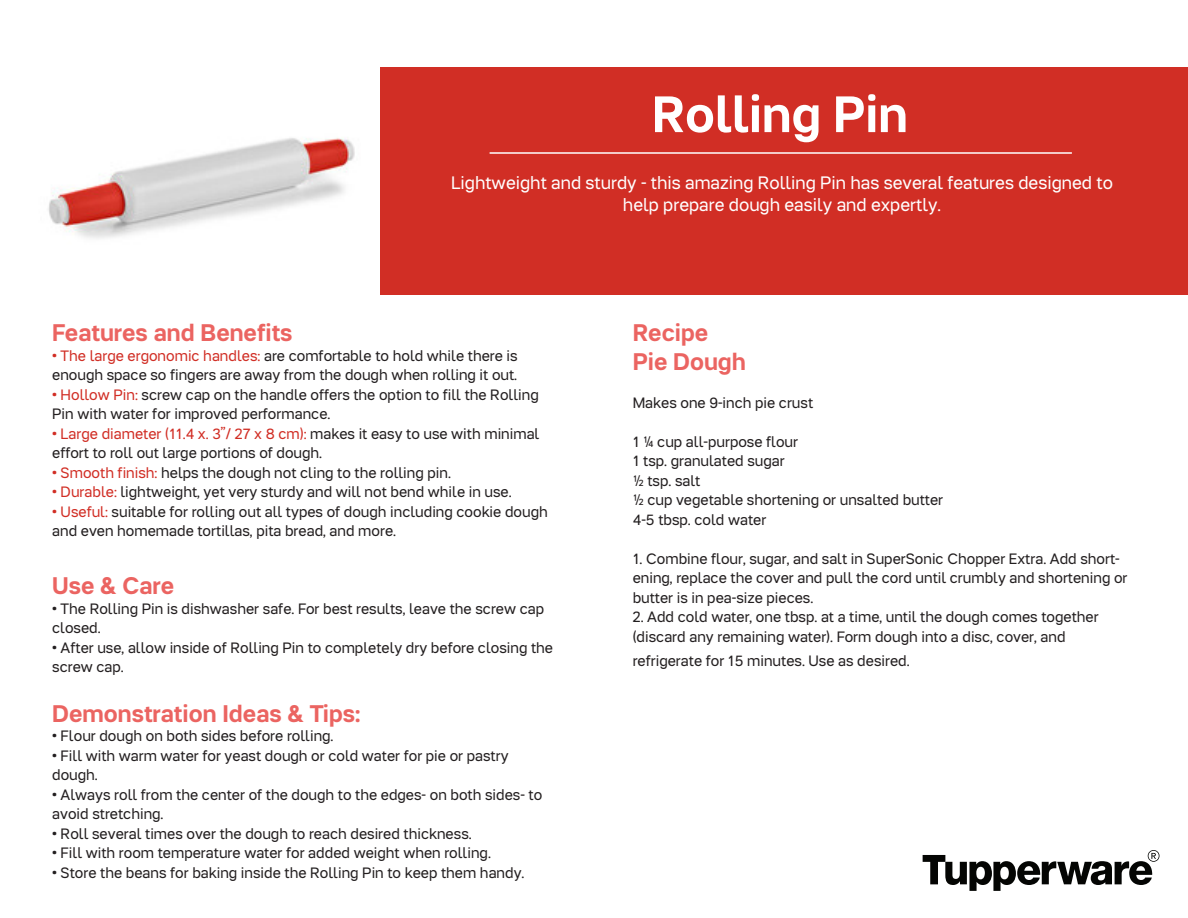
<style>
.page{position:relative;width:1188px;height:918px;background:#fff}
.page>*{position:absolute;margin:0;border:0;box-sizing:border-box;transform-origin:0 0}
.t1{font:700 51px "Tupper PRO";color:#fff}
.t2{font:700 24px "Tupper PRO";color:#eb6461}
.t3{font:18px/21.6px "Tupper PRO";color:#fff;text-align:center}
.t4{font:15px/19.5px "Tupper PRO";color:#231f20}
.s1{color:#d12e25}
</style>
<div class="page">
<svg style="left:923px;top:850px;width:237px;height:41px"></svg>
<div style="left:380px;top:68px;width:808px;height:227px;background:#d12e25"></div>
<hr style="left:490px;top:152px;width:582px;height:2px;background:#fff">
<img style="left:48px;top:137px;width:307px;height:102px">
<p class="t1" style="left:652px;top:85px;width:257px">Rolling Pin</p>
<p class="t3" style="left:451px;top:172px;width:663px">Lightweight and sturdy - this amazing Rolling Pin has several features designed to help prepare dough easily and expertly.</p>
<p class="t2" style="left:52px;top:319px;width:242px">Features and Benefits</p>
<p class="t4" style="left:52px;top:346px;width:467px"><span class="s1">• The large ergonomic handles:</span> are comfortable to hold while there is enough space so fingers are away from the dough when rolling it out.</p>
<p class="t4" style="left:52px;top:385px;width:488px"><span class="s1">• Hollow Pin:</span> screw cap on the handle offers the option to fill the Rolling<br>Pin with water for improved performance.</p>
<p class="t4" style="left:52px;top:424px;width:489px"><span class="s1">• Large diameter (11.4 x. 3”/ 27 x 8 cm):</span> makes it easy to use with minimal effort to roll out large portions of dough.</p>
<p class="t4" style="left:52px;top:463px;width:400px"><span class="s1">• Smooth finish:</span> helps the dough not cling to the rolling pin.</p>
<p class="t4" style="left:52px;top:483px;width:461px"><span class="s1">• Durable:</span> lightweight, yet very sturdy and will not bend while in use.</p>
<p class="t4" style="left:52px;top:502px;width:497px"><span class="s1">• Useful:</span> suitable for rolling out all types of dough including cookie dough and even homemade tortillas, pita bread, and more.</p>
<p class="t2" style="left:52px;top:572px;width:124px">Use &amp; Care</p>
<p class="t4" style="left:52px;top:599px;width:493px">• The Rolling Pin is dishwasher safe. For best results, leave the screw cap closed.</p>
<p class="t4" style="left:52px;top:638px;width:502px">• After use, allow inside of Rolling Pin to completely dry before closing the screw cap.</p>
<p class="t2" style="left:52px;top:699px;width:310px">Demonstration Ideas &amp; Tips:</p>
<p class="t4" style="left:52px;top:726px;width:283px">• Flour dough on both sides before rolling.</p>
<p class="t4" style="left:52px;top:746px;width:458px">• Fill with warm water for yeast dough or cold water for pie or pastry dough.</p>
<p class="t4" style="left:52px;top:785px;width:492px">• Always roll from the center of the dough to the edges- on both sides- to avoid stretching.</p>
<p class="t4" style="left:52px;top:824px;width:421px">• Roll several times over the dough to reach desired thickness.</p>
<p class="t4" style="left:52px;top:843px;width:440px">• Fill with room temperature water for added weight when rolling.</p>
<p class="t4" style="left:52px;top:863px;width:474px">• Store the beans for baking inside the Rolling Pin to keep them handy.</p>
<p class="t2" style="left:633px;top:319px;width:77px">Recipe</p>
<p class="t2" style="left:633px;top:348px;width:115px">Pie Dough</p>
<p class="t4" style="left:633px;top:393px;width:182px">Makes one 9-inch pie crust</p>
<p class="t4" style="left:633px;top:432px;width:167px">1 ¼ cup all-purpose flour</p>
<p class="t4" style="left:633px;top:451px;width:154px">1 tsp. granulated sugar</p>
<p class="t4" style="left:633px;top:471px;width:69px">½ tsp. salt</p>
<p class="t4" style="left:633px;top:490px;width:312px">½ cup vegetable shortening or unsalted butter</p>
<p class="t4" style="left:633px;top:510px;width:135px">4-5 tbsp. cold water</p>
<p class="t4" style="left:633px;top:549px;width:496px">1. Combine flour, sugar, and salt in SuperSonic Chopper Extra. Add short&shy;ening, replace the cover and pull the cord until crumbly and shortening or butter is in pea-size pieces.</p>
<p class="t4" style="left:633px;top:607px;width:467px">2. Add cold water, one tbsp. at a time, until the dough comes together</p>
<p class="t4" style="left:633px;top:627px;width:435px">(discard any remaining water). Form dough into a disc, cover, and</p>
<p class="t4" style="left:633px;top:651px;width:279px">refrigerate for 15 minutes. Use as desired.</p>
</div>
